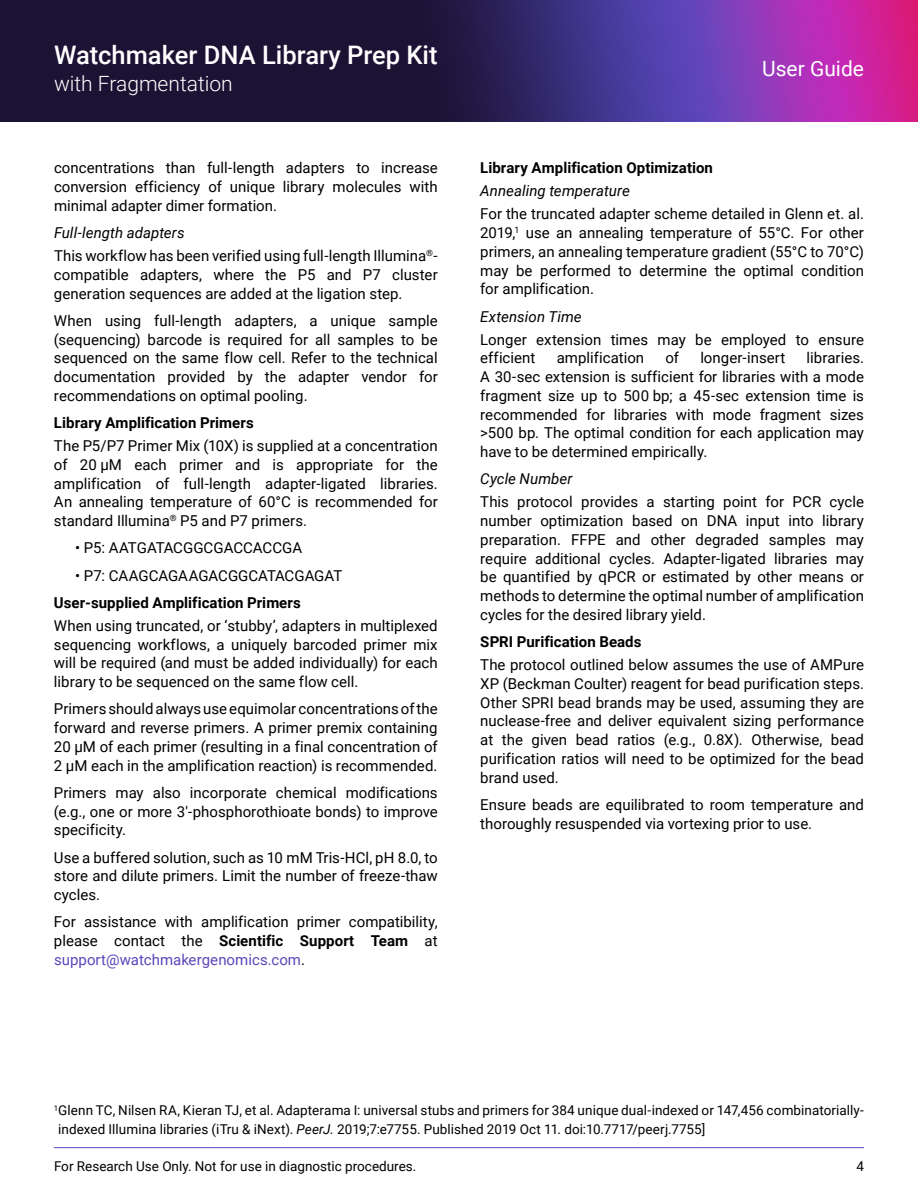
<style>
.page{position:relative;width:918px;height:1188px;background:#fff}
.page>*{position:absolute;margin:0;border:0;box-sizing:border-box;transform-origin:0 0}
.t1{font:500 25.5px "Roboto";color:#fff}
.t2{font:300 21px "Roboto";color:#fff}
.t3{font:21px "Roboto";color:#fff}
.t4{font:15px/18.8px "Roboto";color:#000;text-align:justify}
.t5{font:700 15px "Roboto";letter-spacing:.005em;color:#000}
.t6{font:italic 15px "Roboto";letter-spacing:.005em;color:#000}
.t7{font:13.5px/18.8px "Roboto";letter-spacing:.005em;color:#000}
.s1{font-style:italic}
.s2{font-weight:700}
.s3{color:#5e45bb}
</style>
<div class="page">
<img style="left:0;top:0;width:918px;height:122px">
<hr style="left:54px;top:1147px;width:810px;height:1px;background:#5e45bb">
<h1 class="t1" style="left:54px;top:45px;width:385px">Watchmaker DNA Library Prep Kit</h1>
<h2 class="t2" style="left:54px;top:76px;width:180px">with Fragmentation</h2>
<p class="t4" style="left:54px;top:160px;width:385px">concentrations than full-length adapters to increase conversion efficiency of unique library molecules with minimal adapter dimer formation.</p>
<p class="t4" style="left:54px;top:222px;width:385px;line-height:23px"><span class="s1">Full-length adapters<br></span>This workflow has been verified using full-length Illumina<sup>®</sup>-</p>
<p class="t4" style="left:54px;top:266px;width:385px">compatible adapters, where the P5 and P7 cluster generation sequences are added at the ligation step.</p>
<p class="t4" style="left:54px;top:312px;width:385px">When using full-length adapters, a unique sample (sequencing) barcode is required for all samples to be sequenced on the same flow cell. Refer to the technical documentation provided by the adapter vendor for recommendations on optimal pooling.</p>
<p class="t5" style="left:54px;top:412px;width:201px">Library Amplification Primers</p>
<p class="t4" style="left:54px;top:437px;width:385px">The P5/P7 Primer Mix (10X) is supplied at a concentration of 20 µM each primer and is appropriate for the amplification of full-length adapter-ligated libraries.<br>An annealing temperature of 60°C is recommended for standard Illumina<sup>®</sup> P5 and P7 primers.</p>
<p class="t4" style="left:75px;top:540px;width:229px">• P5: AATGATACGGCGACCACCGA</p>
<p class="t4" style="left:75px;top:567px;width:269px">• P7: CAAGCAGAAGACGGCATACGAGAT</p>
<p class="t5" style="left:54px;top:592px;width:248px">User-supplied Amplification Primers</p>
<p class="t4" style="left:54px;top:617px;width:385px">When using truncated, or ‘stubby’, adapters in multiplexed sequencing workflows, a uniquely barcoded primer mix will be required (and must be added individually) for each library to be sequenced on the same flow cell.</p>
<p class="t4" style="left:54px;top:701px;width:385px">Primers should always use equimolar concentrations of the forward and reverse primers. A primer premix containing 20 µM of each primer (resulting in a final concentration of 2 µM each in the amplification reaction) is recommended.</p>
<p class="t4" style="left:54px;top:784px;width:385px">Primers may also incorporate chemical modifications (e.g., one or more 3'-phosphorothioate bonds) to improve specificity.</p>
<p class="t4" style="left:54px;top:849px;width:385px">Use a buffered solution, such as 10 mM Tris-HCl, pH 8.0, to store and dilute primers. Limit the number of freeze-thaw cycles.</p>
<p class="t4" style="left:54px;top:914px;width:385px">For assistance with amplification primer compatibility, please contact the <span class="s2">Scientific Support Team</span> at <span class="s3">support@watchmakergenomics.com</span>.</p>
<h2 class="t3" style="left:762px;top:57px;width:103px">User Guide</h2>
<p class="t5" style="left:480px;top:157px;width:234px">Library Amplification Optimization</p>
<p class="t6" style="left:480px;top:184px;width:151px">Annealing temperature</p>
<p class="t4" style="left:480px;top:206px;width:385px">For the truncated adapter scheme detailed in Glenn et. al.<br>2019,<sup>1</sup> use an annealing temperature of 55°C. For other primers, an annealing temperature gradient (55°C to 70°C) may be performed to determine the optimal condition for amplification.</p>
<p class="t6" style="left:480px;top:309px;width:103px">Extension Time</p>
<p class="t4" style="left:480px;top:331px;width:385px">Longer extension times may be employed to ensure efficient</p>
<p class="t4" style="left:557px;top:350px;width:89px">amplification</p>
<p class="t4" style="left:666px;top:350px;width:15px">of</p>
<p class="t4" style="left:700px;top:350px;width:87px">longer-insert</p>
<p class="t4" style="left:480px;top:350px;width:385px;text-indent:326px">libraries.<br>A 30-sec extension is sufficient for libraries with a mode fragment size up to 500 bp; a 45-sec extension time is recommended for libraries with mode fragment sizes &gt;500 bp. The optimal condition for each application may have to be determined empirically.</p>
<p class="t6" style="left:480px;top:472px;width:94px">Cycle Number</p>
<p class="t4" style="left:480px;top:494px;width:385px">This protocol provides a starting point for PCR cycle number optimization based on DNA input into library preparation. FFPE and other degraded samples may require additional cycles. Adapter-ligated libraries may be quantified by qPCR or estimated by other means or methods to determine the optimal number of amplification cycles for the desired library yield.</p>
<p class="t5" style="left:480px;top:631px;width:163px">SPRI Purification Beads</p>
<p class="t4" style="left:480px;top:656px;width:385px">The protocol outlined below assumes the use of AMPure XP (Beckman Coulter) reagent for bead purification steps.<br>Other SPRI bead brands may be used, assuming they are nuclease-free and deliver equivalent sizing performance at the given bead ratios (e.g., 0.8X). Otherwise, bead purification ratios will need to be optimized for the bead brand used.</p>
<p class="t4" style="left:480px;top:796px;width:385px">Ensure beads are equilibrated to room temperature and thoroughly resuspended via vortexing prior to use.</p>
<p class="t7" style="left:58px;top:1102px;width:807px;text-indent:-4px"><sup>1</sup> Glenn TC, Nilsen RA, Kieran TJ, et al. Adapterama I: universal stubs and primers for 384 unique dual-indexed or 147,456 combinatorially&shy;indexed Illumina libraries (iTru &amp; iNext). <span class="s1">PeerJ.</span> 2019;7:e7755. Published 2019 Oct 11. doi:10.7717/peerj.7755]</p>
<p class="t7" style="left:54px;top:1157px;width:364px">For Research Use Only. Not for use in diagnostic procedures.</p>
<p class="t7" style="left:856px;top:1157px;width:9px">4</p>
</div>
